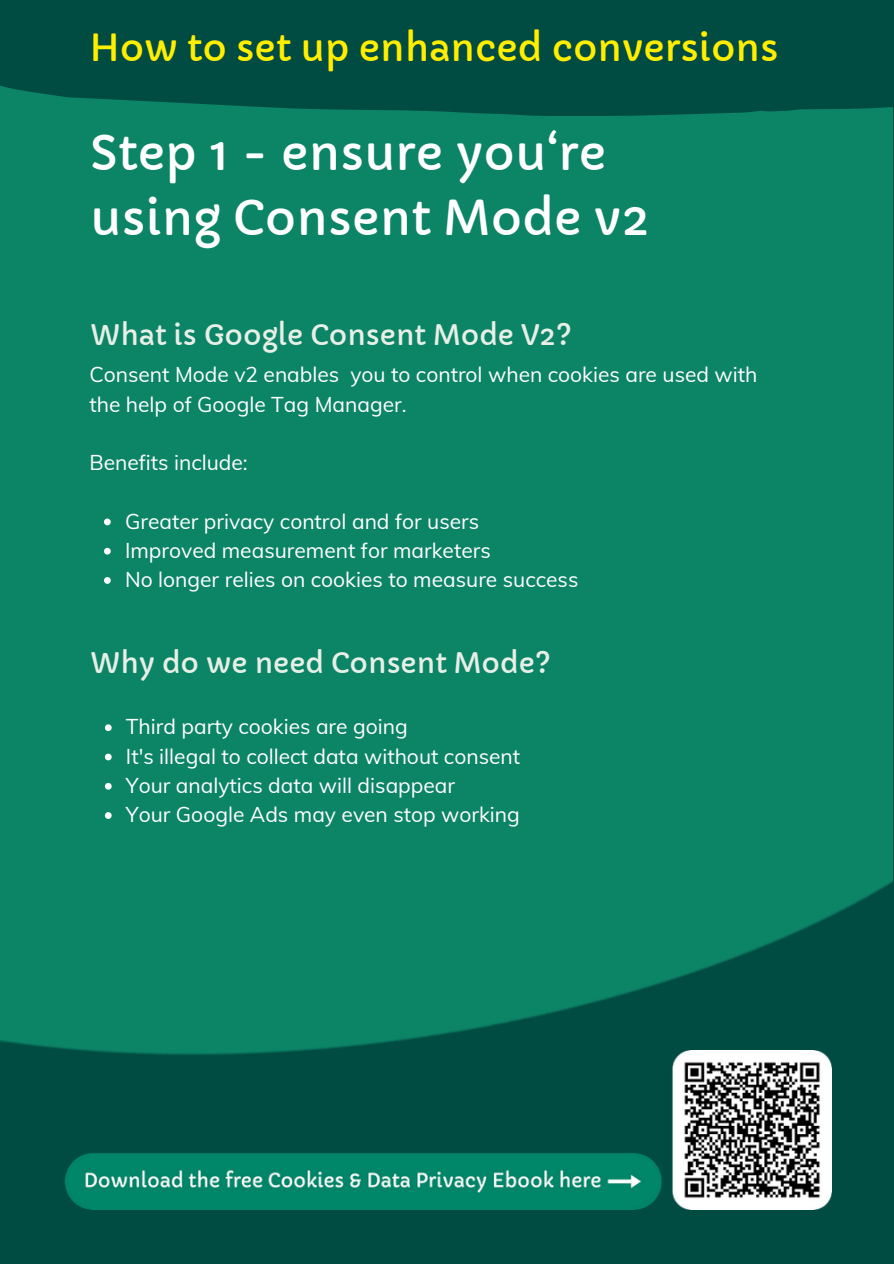
<style>
.page{position:relative;width:894px;height:1264px;background:#fff}
.page>*{position:absolute;margin:0;border:0;box-sizing:border-box;transform-origin:0 0}
.t1{font:47.25px/65.2px "Capriola";letter-spacing:.005em;color:#fff}
.t2{font:36.75px "Capriola";color:#fe0}
.t3{font:27.75px "Capriola";color:#e7efe7}
.t4{font:21px/29.2px "Mulish";color:#fff}
</style>
<div class="page">
<div style="left:0;top:0;width:893px;height:1263px;background:#004b42"></div>
<div style="left:0;top:116px;width:892px;height:983px;background:#0c8466"></div>
<img style="left:65px;top:1050px;width:766px;height:159px">
<svg style="left:104px;top:518px;width:7px;height:7px"></svg>
<svg style="left:104px;top:548px;width:7px;height:6px"></svg>
<svg style="left:104px;top:577px;width:7px;height:7px"></svg>
<svg style="left:105px;top:724px;width:7px;height:7px"></svg>
<svg style="left:105px;top:753px;width:7px;height:7px"></svg>
<svg style="left:105px;top:783px;width:7px;height:6px"></svg>
<svg style="left:105px;top:812px;width:7px;height:7px"></svg>
<p class="t2" style="left:89px;top:26px;width:690px">How to set up enhanced conversions</p>
<h2 class="t1" style="left:90px;top:121px;width:560px">Step 1 - ensure you‘re using Consent Mode v2</h2>
<h1 class="t3" style="left:90px;top:317px;width:483px">What is Google Consent Mode V2?</h1>
<h3 class="t4" style="left:89px;top:360px;width:669px">Consent Mode v2 enables you to control when cookies are used with the help of Google Tag Manager.</h3>
<p class="t4" style="left:89px;top:447px;width:160px">Benefits include:</p>
<p class="t4" style="left:125px;top:506px;width:355px">Greater privacy control and for users</p>
<p class="t4" style="left:125px;top:535px;width:367px">Improved measurement for marketers</p>
<p class="t4" style="left:125px;top:564px;width:455px">No longer relies on cookies to measure success</p>
<p class="t3" style="left:90px;top:646px;width:462px">Why do we need Consent Mode?</p>
<h3 class="t4" style="left:126px;top:712px;width:283px">Third party cookies are going</h3>
<p class="t4" style="left:126px;top:741px;width:395px">It's illegal to collect data without consent</p>
<p class="t4" style="left:126px;top:770px;width:330px">Your analytics data will disappear</p>
<p class="t4" style="left:126px;top:799px;width:395px">Your Google Ads may even stop working</p>
</div>
